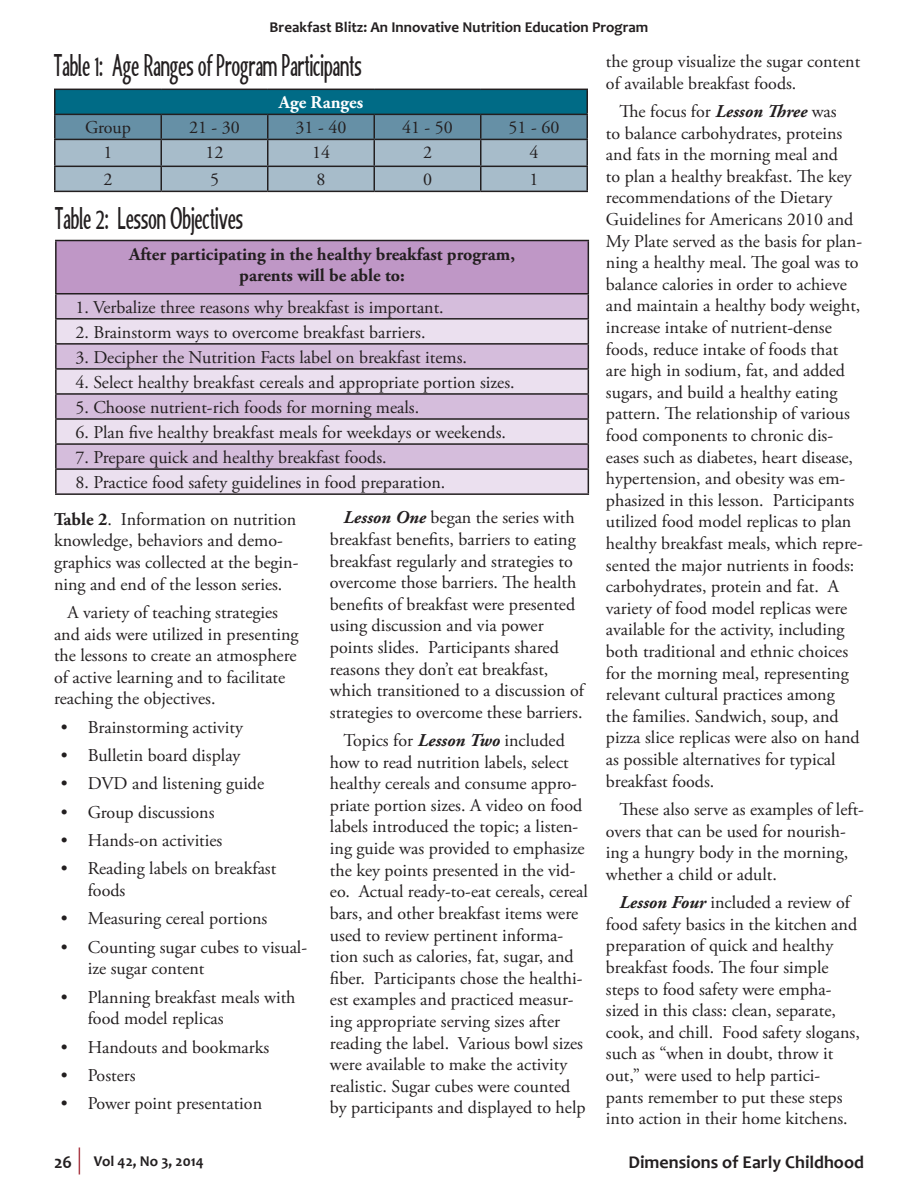
<style>
.page{position:relative;width:918px;height:1188px;background:#fff}
.page>*{position:absolute;margin:0;border:0;box-sizing:border-box;transform-origin:0 0}
.t1{font:700 extra-condensed 33px "Inchworm";letter-spacing:-.01em;color:#231f20}
.t2{font:18px/21.6px "Adobe Garamond Pro";color:#231f20}
.t3{font:700 18px/21.6px "Adobe Garamond Pro";color:#231f20;text-align:center}
.t4{font:700 18px "Candara";color:#231f20}
.t5{font:700 18px "Adobe Garamond Pro";color:#fff}
.t6{font:700 15px "Candara";color:#231f20}
.s1{font-weight:700}
.s2{font-weight:700;font-style:italic}
.s3{font-size:18px}
</style>
<div class="page">
<svg style="left:79px;top:1148px;width:1px;height:26px"></svg>
<div style="left:55px;top:89px;width:532px;height:25px;background:#006b86"></div>
<hr style="left:54px;top:89px;width:107px;height:1px;background:#231f20">
<hr style="left:54px;top:90px;width:2px;height:24px;background:#231f20">
<hr style="left:161px;top:89px;width:107px;height:1px;background:#231f20">
<hr style="left:268px;top:89px;width:106px;height:1px;background:#231f20">
<hr style="left:374px;top:89px;width:107px;height:1px;background:#231f20">
<hr style="left:481px;top:89px;width:107px;height:1px;background:#231f20">
<hr style="left:586px;top:90px;width:2px;height:24px;background:#231f20">
<hr style="left:54px;top:114px;width:107px;height:1px;background:#231f20">
<hr style="left:54px;top:115px;width:2px;height:24px;background:#231f20">
<hr style="left:481px;top:114px;width:107px;height:1px;background:#231f20">
<hr style="left:586px;top:115px;width:2px;height:24px;background:#231f20">
<hr style="left:54px;top:139px;width:107px;height:1px;background:#231f20">
<hr style="left:54px;top:140px;width:2px;height:26px;background:#231f20">
<hr style="left:481px;top:139px;width:107px;height:1px;background:#231f20">
<hr style="left:586px;top:140px;width:2px;height:26px;background:#231f20">
<hr style="left:54px;top:166px;width:107px;height:1px;background:#231f20">
<hr style="left:54px;top:167px;width:2px;height:24px;background:#231f20">
<svg style="left:55px;top:114px;width:532px;height:77px;background:#8aa4b3"></svg>
<hr style="left:481px;top:166px;width:107px;height:1px;background:#231f20">
<hr style="left:480px;top:167px;width:2px;height:24px;background:#231f20">
<hr style="left:586px;top:167px;width:2px;height:24px;background:#231f20">
<hr style="left:54px;top:191px;width:107px;height:1px;background:#231f20">
<hr style="left:161px;top:191px;width:107px;height:1px;background:#231f20">
<hr style="left:268px;top:191px;width:106px;height:1px;background:#231f20">
<hr style="left:374px;top:191px;width:107px;height:1px;background:#231f20">
<hr style="left:481px;top:191px;width:107px;height:1px;background:#231f20">
<div style="left:56px;top:241px;width:532px;height:53px;background:#bf97c6"></div>
<div style="left:57px;top:295px;width:531px;height:23px;background:#d5bddc"></div>
<svg style="left:57px;top:320px;width:531px;height:173px;background:#e1d0e6"></svg>
<hr style="left:55px;top:240px;width:534px;height:1px;background:#231f20">
<hr style="left:55px;top:241px;width:2px;height:52px;background:#231f20">
<hr style="left:588px;top:241px;width:1px;height:52px;background:#231f20">
<hr style="left:55px;top:293px;width:534px;height:2px;background:#231f20">
<hr style="left:55px;top:295px;width:2px;height:23px;background:#231f20">
<hr style="left:55px;top:318px;width:534px;height:2px;background:#231f20">
<hr style="left:55px;top:320px;width:2px;height:23px;background:#231f20">
<hr style="left:55px;top:343px;width:534px;height:2px;background:#231f20">
<hr style="left:55px;top:345px;width:2px;height:23px;background:#231f20">
<hr style="left:55px;top:368px;width:534px;height:2px;background:#231f20">
<hr style="left:55px;top:370px;width:2px;height:23px;background:#231f20">
<hr style="left:55px;top:393px;width:534px;height:2px;background:#231f20">
<hr style="left:55px;top:395px;width:2px;height:23px;background:#231f20">
<hr style="left:55px;top:418px;width:534px;height:2px;background:#231f20">
<hr style="left:55px;top:420px;width:2px;height:23px;background:#231f20">
<hr style="left:55px;top:443px;width:534px;height:2px;background:#231f20">
<hr style="left:55px;top:445px;width:2px;height:23px;background:#231f20">
<hr style="left:55px;top:468px;width:534px;height:2px;background:#231f20">
<hr style="left:55px;top:470px;width:2px;height:23px;background:#231f20">
<svg style="left:588px;top:295px;width:1px;height:198px"></svg>
<hr style="left:55px;top:493px;width:534px;height:2px;background:#231f20">
<p class="t6" style="left:270px;top:18px;width:380px">Breakfast Blitz: An Innovative Nutrition Education Program</p>
<h1 class="t1" style="left:54px;top:47px;width:310px">Table 1: Age Ranges of Program Participants</h1>
<p class="t5" style="left:279px;top:92px;width:86px">Age Ranges</p>
<p class="t2" style="left:85px;top:118px;width:47px">Group</p>
<p class="t2" style="left:189px;top:118px;width:52px">21 - 30</p>
<p class="t2" style="left:296px;top:118px;width:52px">31 - 40</p>
<p class="t2" style="left:402px;top:118px;width:52px">41 - 50</p>
<p class="t2" style="left:509px;top:118px;width:52px">51 - 60</p>
<p class="t2" style="left:104px;top:143px;width:10px">1</p>
<p class="t2" style="left:206px;top:143px;width:19px">12</p>
<p class="t2" style="left:312px;top:143px;width:19px">14</p>
<p class="t2" style="left:423px;top:143px;width:10px">2</p>
<p class="t2" style="left:530px;top:143px;width:10px">4</p>
<p class="t2" style="left:104px;top:170px;width:10px">2</p>
<p class="t2" style="left:210px;top:170px;width:10px">5</p>
<p class="t2" style="left:317px;top:170px;width:10px">8</p>
<p class="t2" style="left:423px;top:170px;width:10px">0</p>
<p class="t2" style="left:530px;top:170px;width:10px">1</p>
<h1 class="t1" style="left:55px;top:200px;width:190px">Table 2: Lesson Objectives</h1>
<p class="t3" style="left:129px;top:243px;width:387px">After participating in the healthy breakfast program, parents will be able to:</p>
<p class="t2" style="left:75px;top:297px;width:370px">1. Verbalize three reasons why breakfast is important.</p>
<p class="t2" style="left:75px;top:322px;width:352px">2. Brainstorm ways to overcome breakfast barriers.</p>
<p class="t2" style="left:75px;top:347px;width:393px">3. Decipher the Nutrition Facts label on breakfast items.</p>
<p class="t2" style="left:75px;top:372px;width:441px">4. Select healthy breakfast cereals and appropriate portion sizes.</p>
<p class="t2" style="left:75px;top:397px;width:345px">5. Choose nutrient-rich foods for morning meals.</p>
<p class="t2" style="left:75px;top:422px;width:432px">6. Plan five healthy breakfast meals for weekdays or weekends.</p>
<p class="t2" style="left:75px;top:447px;width:313px">7. Prepare quick and healthy breakfast foods.</p>
<p class="t2" style="left:75px;top:472px;width:372px">8. Practice food safety guidelines in food preparation.</p>
<p class="t2" style="left:54px;top:509px;width:246px"><span class="s1">Table 2</span>. Information on nutrition knowledge, behaviors and demo&shy;graphics was collected at the begin&shy;ning and end of the lesson series.</p>
<p class="t2" style="left:54px;top:602px;width:246px;text-indent:14px">A variety of teaching strategies and aids were utilized in presenting the lessons to create an atmosphere of active learning and to facilitate reaching the objectives.</p>
<p class="t2" style="left:61px;top:717px;width:184px">• Brainstorming activity</p>
<p class="t2" style="left:61px;top:745px;width:181px">• Bulletin board display</p>
<p class="t2" style="left:61px;top:774px;width:205px">• DVD and listening guide</p>
<p class="t2" style="left:61px;top:802px;width:155px">• Group discussions</p>
<p class="t2" style="left:61px;top:830px;width:163px">• Hands-on activities</p>
<p class="t2" style="left:88px;top:859px;width:190px;text-indent:-27px">• Reading labels on breakfast foods</p>
<p class="t2" style="left:61px;top:909px;width:208px">• Measuring cereal portions</p>
<p class="t2" style="left:88px;top:937px;width:221px;text-indent:-27px">• Counting sugar cubes to visual&shy;ize sugar content</p>
<p class="t2" style="left:88px;top:987px;width:209px;text-indent:-27px">• Planning breakfast meals with food model replicas</p>
<p class="t2" style="left:61px;top:1037px;width:210px">• Handouts and bookmarks</p>
<p class="t2" style="left:61px;top:1065px;width:76px">• Posters</p>
<p class="t2" style="left:61px;top:1093px;width:203px">• Power point presentation</p>
<p class="t2" style="left:330px;top:507px;width:256px;text-indent:14px"><span class="s2">Lesson One</span> began the series with breakfast benefits, barriers to eating breakfast regularly and strategies to overcome those barriers. The health benefits of breakfast were presented using discussion and via power points slides. Participants shared reasons they don’t eat breakfast, which transitioned to a discussion of strategies to overcome these barriers.</p>
<p class="t2" style="left:330px;top:730px;width:260px;text-indent:14px">Topics for <span class="s2">Lesson Two</span> included how to read nutrition labels, select healthy cereals and consume appro&shy;priate portion sizes. A video on food labels introduced the topic; a listen&shy;ing guide was provided to emphasize the key points presented in the vid&shy;eo. Actual ready-to-eat cereals, cereal bars, and other breakfast items were used to review pertinent informa&shy;tion such as calories, fat, sugar, and fiber. Participants chose the healthi&shy;est examples and practiced measur&shy;ing appropriate serving sizes after reading the label. Various bowl sizes were available to make the activity realistic. Sugar cubes were counted by participants and displayed to help</p>
<p class="t2" style="left:606px;top:51px;width:256px">the group visualize the sugar content of available breakfast foods.</p>
<p class="t2" style="left:606px;top:101px;width:258px;text-indent:14px">The focus for <span class="s2">Lesson Three</span> was<br>to balance carbohydrates, proteins and fats in the morning meal and<br>to plan a healthy breakfast. The key recommendations of the Dietary Guidelines for Americans 2010 and My Plate served as the basis for plan&shy;ning a healthy meal. The goal was to balance calories in order to achieve and maintain a healthy body weight, increase intake of nutrient-dense foods, reduce intake of foods that are high in sodium, fat, and added sugars, and build a healthy eating pattern. The relationship of various food components to chronic dis&shy;eases such as diabetes, heart disease, hypertension, and obesity was em&shy;phasized in this lesson. Participants utilized food model replicas to plan healthy breakfast meals, which repre&shy;sented the major nutrients in foods: carbohydrates, protein and fat. A variety of food model replicas were available for the activity, including both traditional and ethnic choices for the morning meal, representing relevant cultural practices among<br>the families. Sandwich, soup, and pizza slice replicas were also on hand as possible alternatives for typical breakfast foods.</p>
<p class="t2" style="left:606px;top:799px;width:260px;text-indent:14px">These also serve as examples of left&shy;overs that can be used for nourish&shy;ing a hungry body in the morning, whether a child or adult.</p>
<p class="t2" style="left:606px;top:892px;width:255px;text-indent:14px"><span class="s2">Lesson Four</span> included a review of food safety basics in the kitchen and preparation of quick and healthy breakfast foods. The four simple steps to food safety were empha&shy;sized in this class: clean, separate, cook, and chill. Food safety slogans, such as “when in doubt, throw it out,” were used to help partici&shy;pants remember to put these steps into action in their home kitchens.</p>
<p class="t6" style="left:54px;top:1152px;width:151px"><span class="s3">26</span> Vol 42, No 3, 2014</p>
<p class="t4" style="left:629px;top:1150px;width:237px">Dimensions of Early Childhood</p>
</div>
